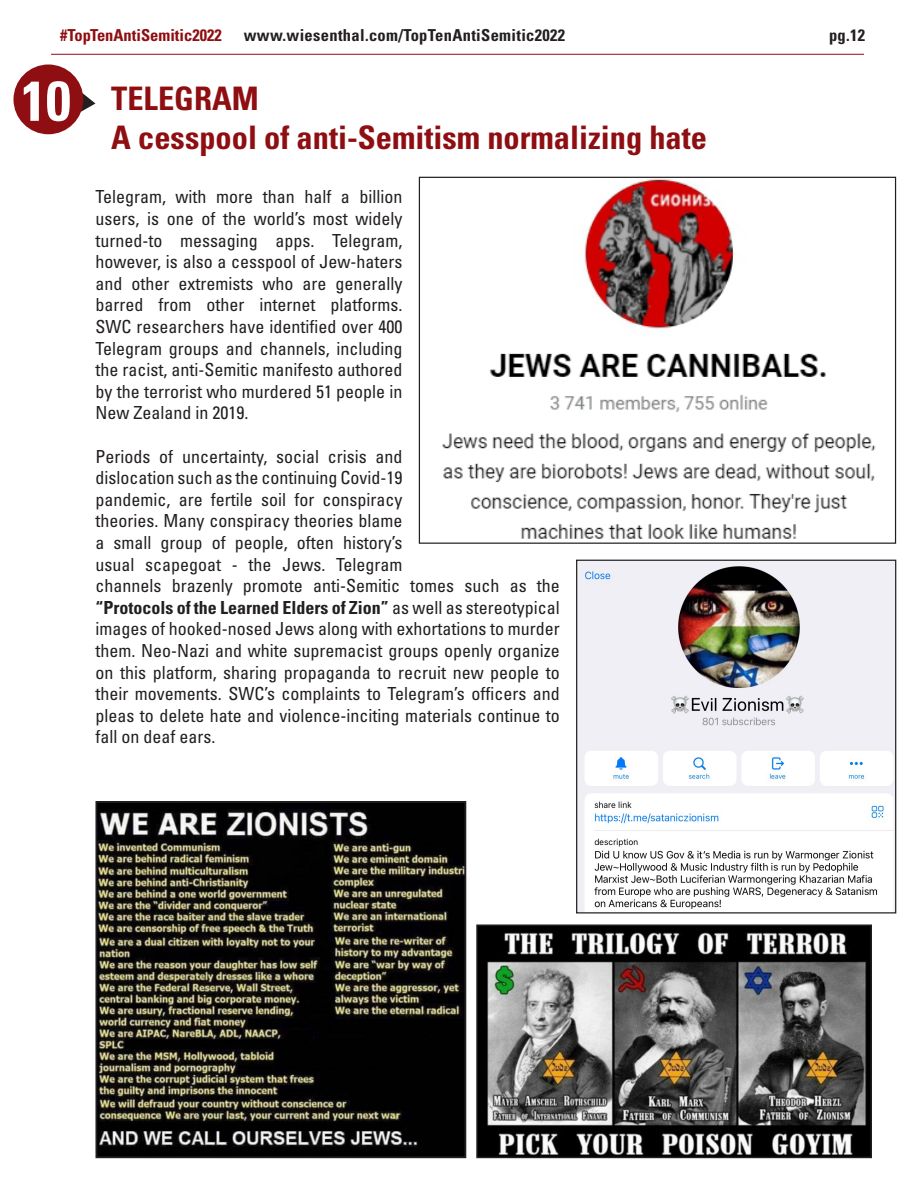
<style>
.page{position:relative;width:918px;height:1188px;background:#fff}
.page>*{position:absolute;margin:0;border:0;box-sizing:border-box;transform-origin:0 0}
.t1{font:700 condensed 56.1px "Univers";color:#fff}
.t2{font:700 condensed 32.4px "Univers";color:#8e0e12}
.t3{font:condensed 18px/21.6px "Univers";color:#231f20;text-align:justify}
.t4{font:700 condensed 16.5px "Univers";letter-spacing:.02em;color:#231f20}
.t5{font:700 condensed 16.5px "Univers";color:#8e0e12}
.s1{font-weight:700}
</style>
<div class="page">
<hr style="left:51px;top:54px;width:813px;height:1px;background:#8e0e12">
<svg style="left:78px;top:85px;width:17px;height:33px"></svg>
<div style="left:13px;top:65px;width:70px;height:69px;background:#8e0e12;border-radius:50%"></div>
<img style="left:442px;top:179px;width:434px;height:360px">
<img style="left:578px;top:562px;width:316px;height:350px">
<div style="left:576px;top:560px;width:320px;height:354px;border:1px solid #231f20"></div>
<img style="left:478px;top:926px;width:392px;height:230px">
<div style="left:476px;top:924px;width:396px;height:234px;border:1px solid #231f20"></div>
<img style="left:98px;top:804px;width:365px;height:351px">
<div style="left:95px;top:801px;width:371px;height:357px;border:2px solid #231f20"></div>
<p class="t5" style="left:60px;top:25px;width:163px">#TopTenAntiSemitic2022</p>
<p class="t4" style="left:244px;top:25px;width:323px">www.wiesenthal.com/TopTenAntiSemitic2022</p>
<p class="t4" style="left:829px;top:25px;width:38px">pg.12</p>
<p class="t1" style="left:21px;top:66px;width:51px">10</p>
<p class="t2" style="left:111px;top:78px;width:149px">TELEGRAM</p>
<p class="t2" style="left:111px;top:117px;width:597px">A cesspool of anti-Semitism normalizing hate</p>
<p class="t3" style="left:95px;top:186px;width:309px">Telegram, with more than half a billion users, is one of the world’s most widely turned-to messaging apps. Telegram, however, is also a cesspool of Jew-haters and other extremists who are generally barred from other internet platforms.<br>SWC researchers have identified over 400<br>Telegram groups and channels, including the racist, anti-Semitic manifesto authored by the terrorist who murdered 51 people in New Zealand in 2019.</p>
<p class="t3" style="left:95px;top:445px;width:466px;text-align:left">Periods of uncertainty, social crisis and<br>dislocation such as the continuing Covid-19<br>pandemic, are fertile soil for conspiracy<br>theories. Many conspiracy theories blame<br>a small group of people, often history’s<br>usual scapegoat - the Jews. Telegram<br>channels brazenly promote anti-Semitic tomes such as the <span class="s1">“Protocols of the Learned Elders of Zion”</span> as well as stereotypical images of hooked-nosed Jews along with exhortations to murder them. Neo-Nazi and white supremacist groups openly organize on this platform, sharing propaganda to recruit new people to their movements. SWC’s complaints to Telegram’s officers and pleas to delete hate and violence-inciting materials continue to fall on deaf ears.</p>
</div>
